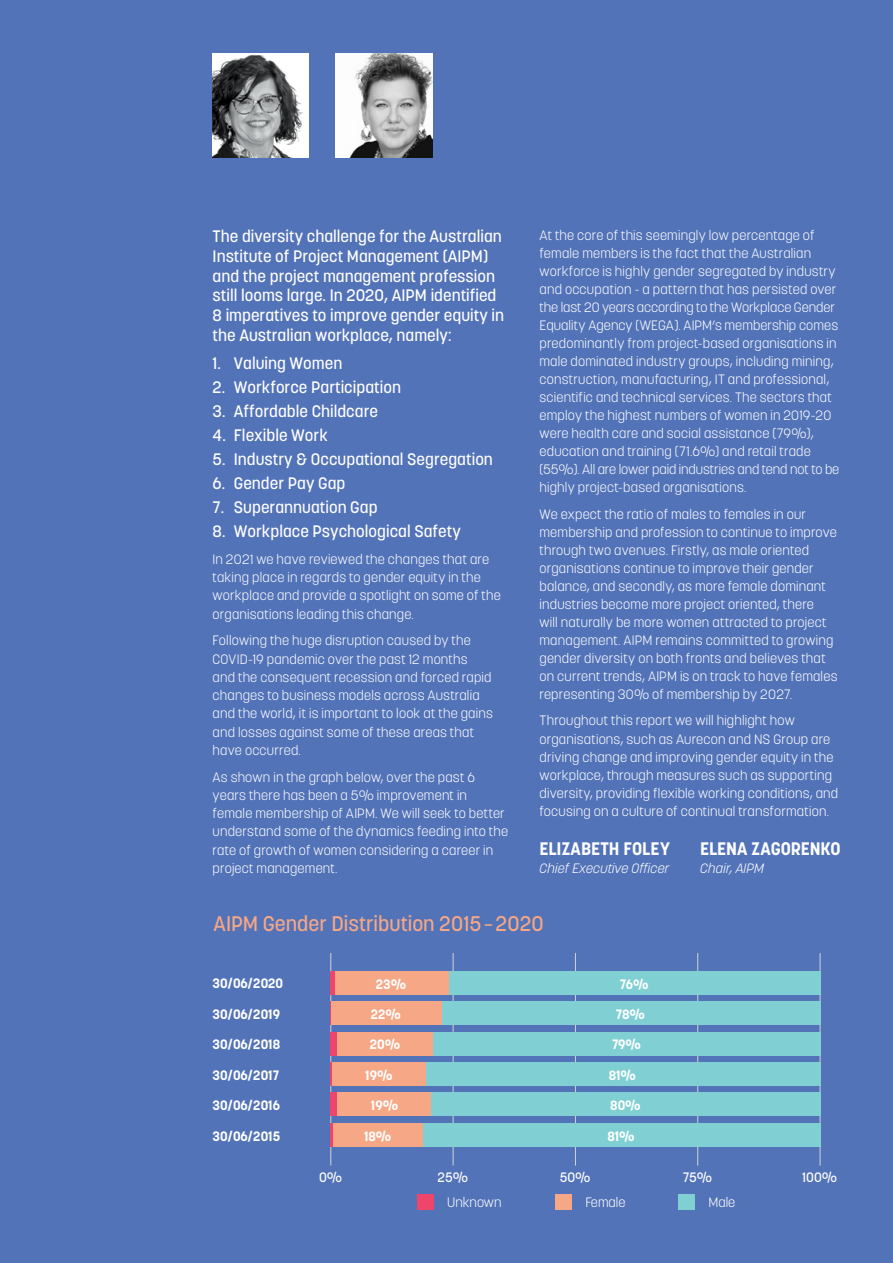
<style>
.page{position:relative;width:893px;height:1263px;background:#5373b8}
.page>*{position:absolute;margin:0;border:0;box-sizing:border-box;transform-origin:0 0}
.t1{font:500 21px "Korolev";color:#f6a786}
.t2{font:700 18px "Korolev";color:#fff}
.t3{font:500 16.5px/19.8px "Korolev";color:#fff}
.t4{font:300 13.5px/18px "Korolev";letter-spacing:.015em;color:#fff}
.t5{font:700 13.5px "Korolev";color:#fff}
.t6{font:italic 300 13.5px "Korolev";letter-spacing:.01em;color:#fff}
.t7{font:500 13.5px "Korolev";color:#fff}
</style>
<div class="page">
<img style="left:212px;top:54px;width:97px;height:104px">
<img style="left:336px;top:54px;width:96px;height:104px">
<hr style="left:820px;top:953px;width:1px;height:212px;background:#d1d3d4">
<hr style="left:697px;top:953px;width:1px;height:212px;background:#d1d3d4">
<hr style="left:453px;top:953px;width:1px;height:212px;background:#d1d3d4">
<hr style="left:575px;top:953px;width:1px;height:212px;background:#d1d3d4">
<hr style="left:330px;top:953px;width:1px;height:212px;background:#d1d3d4">
<div style="left:332px;top:971px;width:488px;height:23px;background:#80cfd2"></div>
<div style="left:332px;top:971px;width:116px;height:23px;background:#f6a786"></div>
<hr style="left:330px;top:971px;width:4px;height:23px;background:#ef456b">
<div style="left:332px;top:1001px;width:488px;height:24px;background:#80cfd2"></div>
<div style="left:331px;top:1001px;width:110px;height:24px;background:#f6a786"></div>
<svg style="left:330px;top:1001px;width:1px;height:24px"></svg>
<div style="left:332px;top:1032px;width:488px;height:23px;background:#80cfd2"></div>
<div style="left:332px;top:1032px;width:100px;height:23px;background:#f6a786"></div>
<div style="left:330px;top:1032px;width:6px;height:23px;background:#ef456b"></div>
<div style="left:332px;top:1062px;width:488px;height:23px;background:#80cfd2"></div>
<div style="left:332px;top:1062px;width:93px;height:23px;background:#f6a786"></div>
<hr style="left:330px;top:1062px;width:2px;height:23px;background:#ef456b">
<div style="left:332px;top:1093px;width:488px;height:23px;background:#80cfd2"></div>
<div style="left:332px;top:1093px;width:99px;height:23px;background:#f6a786"></div>
<div style="left:330px;top:1093px;width:7px;height:23px;background:#ef456b"></div>
<div style="left:332px;top:1123px;width:488px;height:23px;background:#80cfd2"></div>
<div style="left:332px;top:1123px;width:90px;height:23px;background:#f6a786"></div>
<hr style="left:330px;top:1123px;width:2px;height:23px;background:#ef456b">
<div style="left:417px;top:1194px;width:16px;height:16px;background:#ef456b"></div>
<div style="left:555px;top:1194px;width:17px;height:16px;background:#f6a786"></div>
<div style="left:678px;top:1194px;width:17px;height:16px;background:#80cfd2"></div>
<p class="t3" style="left:213px;top:226px;width:293px">The diversity challenge for the Australian Institute of Project Management (AIPM) and the project management profession still looms large. In 2020, AIPM identified 8 imperatives to improve gender equity in the Australian workplace, namely:</p>
<p class="t3" style="left:213px;top:353px;width:131px">1. Valuing Women</p>
<p class="t3" style="left:213px;top:377px;width:190px">2. Workforce Participation</p>
<p class="t3" style="left:213px;top:401px;width:167px">3. Affordable Childcare</p>
<p class="t3" style="left:213px;top:425px;width:117px">4. Flexible Work</p>
<p class="t3" style="left:213px;top:449px;width:282px">5. Industry &amp; Occupational Segregation</p>
<p class="t3" style="left:213px;top:473px;width:134px">6. Gender Pay Gap</p>
<p class="t3" style="left:213px;top:497px;width:167px">7. Superannuation Gap</p>
<p class="t3" style="left:213px;top:521px;width:250px">8. Workplace Psychological Safety</p>
<p class="t4" style="left:213px;top:550px;width:290px">In 2021 we have reviewed the changes that are taking place in regards to gender equity in the workplace and provide a spotlight on some of the organisations leading this change.</p>
<p class="t4" style="left:213px;top:631px;width:282px">Following the huge disruption caused by the COVID-19 pandemic over the past 12 months and the consequent recession and forced rapid changes to business models across Australia and the world, it is important to look at the gains and losses against some of these areas that have occurred.</p>
<p class="t4" style="left:213px;top:768px;width:297px">As shown in the graph below, over the past 6 years there has been a 5% improvement in female membership of AIPM. We will seek to better understand some of the dynamics feeding into the rate of growth of women considering a career in project management.</p>
<p class="t4" style="left:539px;top:226px;width:301px">At the core of this seemingly low percentage of female members is the fact that the Australian workforce is highly gender segregated by industry and occupation - a pattern that has persisted over the last 20 years according to the Workplace Gender Equality Agency (WEGA). AIPM’s membership comes predominantly from project-based organisations in male dominated industry groups, including mining, construction, manufacturing, IT and professional, scientific and technical services. The sectors that employ the highest numbers of women in 2019-20 were health care and social assistance (79%), education and training (71.6%) and retail trade (55%). All are lower paid industries and tend not to be highly project-based organisations.</p>
<p class="t4" style="left:539px;top:505px;width:300px">We expect the ratio of males to females in our membership and profession to continue to improve through two avenues. Firstly, as male oriented organisations continue to improve their gender balance, and secondly, as more female dominant industries become more project oriented, there<br>will naturally be more women attracted to project management. AIPM remains committed to growing gender diversity on both fronts and believes that on current trends, AIPM is on track to have females representing 30% of membership by 2027.</p>
<p class="t4" style="left:539px;top:712px;width:300px">Throughout this report we will highlight how organisations, such as Aurecon and NS Group are driving change and improving gender equity in the workplace, through measures such as supporting diversity, providing flexible working conditions, and focusing on a culture of continual transformation.</p>
<h2 class="t2" style="left:539px;top:837px;width:132px">ELIZABETH FOLEY</h2>
<p class="t6" style="left:539px;top:859px;width:131px">Chief Executive Officer</p>
<h2 class="t2" style="left:700px;top:837px;width:142px">ELENA ZAGORENKO</h2>
<p class="t6" style="left:700px;top:859px;width:66px">Chair, AIPM</p>
<h1 class="t1" style="left:214px;top:910px;width:332px">AIPM Gender Distribution 2015–2020</h1>
<p class="t5" style="left:213px;top:975px;width:72px">30/06/2020</p>
<p class="t5" style="left:213px;top:1005px;width:69px">30/06/2019</p>
<p class="t5" style="left:213px;top:1036px;width:69px">30/06/2018</p>
<p class="t5" style="left:213px;top:1066px;width:68px">30/06/2017</p>
<p class="t5" style="left:213px;top:1097px;width:69px">30/06/2016</p>
<p class="t5" style="left:213px;top:1127px;width:69px">30/06/2015</p>
<p class="t5" style="left:376px;top:975px;width:32px">23%</p>
<p class="t5" style="left:620px;top:975px;width:30px">76%</p>
<p class="t5" style="left:371px;top:1006px;width:32px">22%</p>
<p class="t5" style="left:616px;top:1006px;width:31px">78%</p>
<p class="t5" style="left:370px;top:1036px;width:32px">20%</p>
<p class="t5" style="left:612px;top:1036px;width:31px">79%</p>
<p class="t5" style="left:365px;top:1066px;width:29px">19%</p>
<p class="t5" style="left:609px;top:1066px;width:29px">81%</p>
<p class="t5" style="left:371px;top:1097px;width:29px">19%</p>
<p class="t5" style="left:610px;top:1097px;width:32px">80%</p>
<p class="t5" style="left:364px;top:1127px;width:29px">18%</p>
<p class="t5" style="left:607px;top:1127px;width:29px">81%</p>
<p class="t7" style="left:319px;top:1169px;width:25px">0%</p>
<p class="t7" style="left:438px;top:1169px;width:32px">25%</p>
<p class="t7" style="left:560px;top:1169px;width:32px">50%</p>
<p class="t7" style="left:683px;top:1169px;width:31px">75%</p>
<p class="t7" style="left:802px;top:1169px;width:36px">100%</p>
<p class="t4" style="left:447px;top:1193px;width:56px">Unknown</p>
<p class="t4" style="left:585px;top:1193px;width:42px">Female</p>
<p class="t4" style="left:708px;top:1193px;width:28px">Male</p>
</div>
